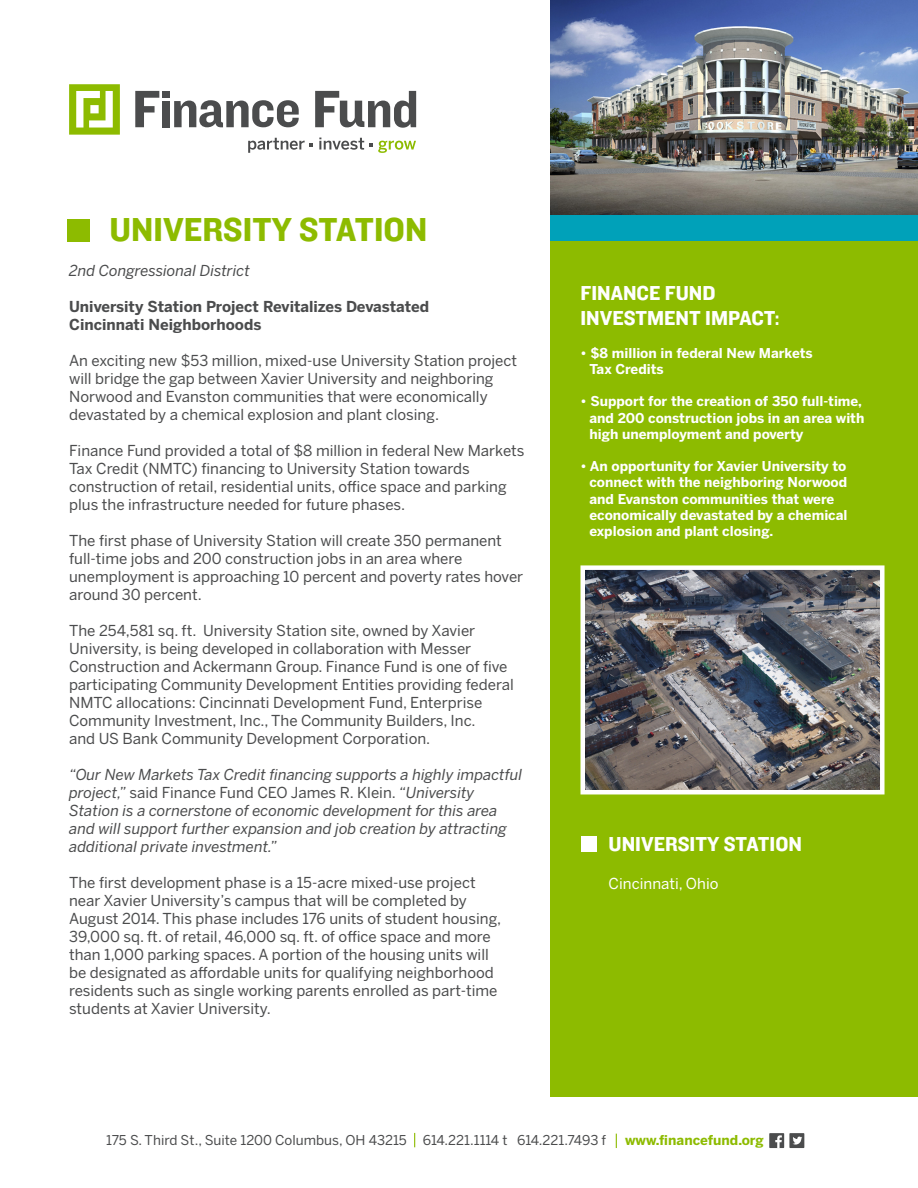
<style>
.page{position:relative;width:918px;height:1188px;background:#fff}
.page>*{position:absolute;margin:0;border:0;box-sizing:border-box;transform-origin:0 0}
.t1{font:34.5px "Knockout 51 Middleweight";color:#8dbb00}
.t2{font:21px "Knockout 51 Middleweight";color:#fff}
.t3{font:15px/18px "Benton Sans";color:#4b4c4d}
.t4{font:italic 15px/18px "Benton Sans";color:#4b4c4d}
.t5{font:700 15px/18px "Benton Sans";color:#4b4c4d}
.t6{font:15px "Benton Sans";color:#fff}
.t7{font:700 13.5px/16.2px "Benton Sans";color:#fff}
.t8{font:13.5px "Benton Sans";color:#4b4c4d}
.t9{font:700 13.5px "Benton Sans";color:#8dbb00}
.s1{font-style:normal}
</style>
<div class="page">
<svg style="left:135px;top:91px;width:24px;height:36px"></svg>
<div style="left:162px;top:101px;width:8px;height:26px;background:#4b4c4d"></div>
<svg style="left:174px;top:100px;width:125px;height:27px"></svg>
<svg style="left:315px;top:91px;width:101px;height:37px"></svg>
<svg style="left:69px;top:84px;width:51px;height:51px"></svg>
<div style="left:162px;top:91px;width:8px;height:6px;background:#4b4c4d"></div>
<svg style="left:319px;top:138px;width:45px;height:12px"></svg>
<svg style="left:248px;top:138px;width:65px;height:15px"></svg>
<svg style="left:370px;top:141px;width:46px;height:12px"></svg>
<div style="left:551px;top:216px;width:367px;height:881px;background:#8dbb00"></div>
<img style="left:585px;top:570px;width:295px;height:219px">
<div style="left:580px;top:565px;width:305px;height:229px;border:4px solid #fff"></div>
<img style="left:551px;top:0;width:367px;height:215px">
<div style="left:551px;top:215px;width:367px;height:26px;background:#00a1b9"></div>
<div style="left:68px;top:219px;width:22px;height:23px;background:#8dbb00"></div>
<div style="left:581px;top:836px;width:16px;height:16px;background:#fff"></div>
<svg style="left:414px;top:1133px;width:1px;height:14px"></svg>
<svg style="left:616px;top:1134px;width:1px;height:14px"></svg>
<div style="left:789px;top:1133px;width:15px;height:15px;background:#4b4c4d"></div>
<svg style="left:793px;top:1137px;width:9px;height:8px"></svg>
<div style="left:769px;top:1133px;width:15px;height:15px;background:#4b4c4d"></div>
<svg style="left:775px;top:1135px;width:7px;height:13px"></svg>
<p class="t1" style="left:110px;top:207px;width:319px">UNIVERSITY STATION</p>
<p class="t4" style="left:69px;top:261px;width:182px">2nd Congressional District</p>
<p class="t5" style="left:69px;top:297px;width:362px">University Station Project Revitalizes Devastated<br>Cincinnati Neighborhoods</p>
<p class="t3" style="left:69px;top:351px;width:450px">An exciting new $53 million, mixed-use University Station project will bridge the gap between Xavier University and neighboring Norwood and Evanston communities that were economically devastated by a chemical explosion and plant closing.</p>
<p class="t3" style="left:69px;top:441px;width:457px">Finance Fund provided a total of $8 million in federal New Markets Tax Credit (NMTC) financing to University Station towards construction of retail, residential units, office space and parking plus the infrastructure needed for future phases.</p>
<p class="t3" style="left:69px;top:531px;width:456px">The first phase of University Station will create 350 permanent full-time jobs and 200 construction jobs in an area where unemployment is approaching 10 percent and poverty rates hover around 30 percent.</p>
<p class="t3" style="left:69px;top:621px;width:446px">The 254,581 sq. ft. University Station site, owned by Xavier University, is being developed in collaboration with Messer Construction and Ackermann Group. Finance Fund is one of five participating Community Development Entities providing federal NMTC allocations: Cincinnati Development Fund, Enterprise Community Investment, Inc., The Community Builders, Inc.<br>and US Bank Community Development Corporation.</p>
<p class="t4" style="left:69px;top:765px;width:455px">“Our New Markets Tax Credit financing supports a highly impactful project,” <span class="s1">said Finance Fund CEO James R. Klein.</span> “University Station is a cornerstone of economic development for this area and will support further expansion and job creation by attracting additional private investment.”</p>
<p class="t3" style="left:69px;top:873px;width:434px">The first development phase is a 15-acre mixed-use project near Xavier University’s campus that will be completed by August 2014. This phase includes 176 units of student housing, 39,000 sq. ft. of retail, 46,000 sq. ft. of office space and more than 1,000 parking spaces. A portion of the housing units will be designated as affordable units for qualifying neighborhood residents such as single working parents enrolled as part-time students at Xavier University.</p>
<p class="t2" style="left:580px;top:279px;width:137px">FINANCE FUND</p>
<p class="t2" style="left:580px;top:304px;width:201px">INVESTMENT IMPACT:</p>
<p class="t7" style="left:590px;top:345px;width:225px;text-indent:-9px">• $8 million in federal New Markets<br>Tax Credits</p>
<p class="t7" style="left:590px;top:393px;width:276px;text-indent:-9px">• Support for the creation of 350 full-time, and 200 construction jobs in an area with high unemployment and poverty</p>
<p class="t7" style="left:590px;top:458px;width:259px;text-indent:-9px">• An opportunity for Xavier University to connect with the neighboring Norwood and Evanston communities that were economically devastated by a chemical explosion and plant closing.</p>
<p class="t2" style="left:609px;top:829px;width:195px">UNIVERSITY STATION</p>
<p class="t6" style="left:609px;top:875px;width:111px">Cincinnati, Ohio</p>
<p class="t8" style="left:106px;top:1132px;width:501px">175 S. Third St., Suite 1200 Columbus, OH 43215 614.221.1114 t 614.221.7493 f</p>
<p class="t9" style="left:625px;top:1132px;width:140px">www.financefund.org</p>
</div>
